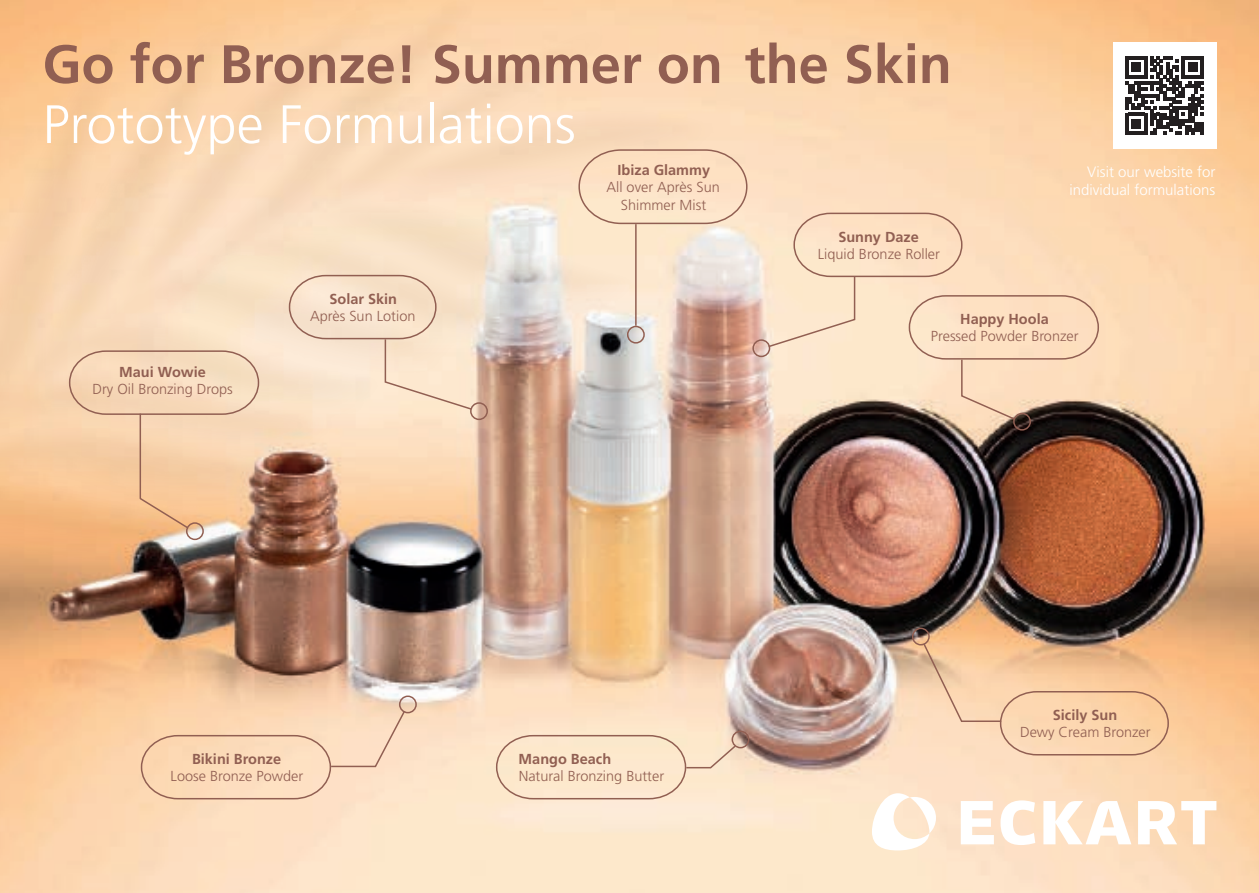
<style>
.page{position:relative;width:1259px;height:893px;background:#fff}
.page>*{position:absolute;margin:0;border:0;box-sizing:border-box;transform-origin:0 0}
.t1{font:700 54px "Frutiger LT Std";color:#915f52}
.t2{font:300 54px "Frutiger LT Std";color:#fff}
.t3{font:300 15px/18px "Frutiger LT Std";color:#fff;text-align:right}
.t4{font:300 14.4px/17.4px "Frutiger LT Std";color:#915f52;text-align:center}
.t5{font:700 14.4px "Frutiger LT Std";color:#915f52}
</style>
<div class="page">
<img style="left:0;top:0;width:1259px;height:893px">
<img style="left:0;top:0;width:789px;height:655px">
<svg style="left:960px;top:801px;width:34px;height:43px"></svg>
<svg style="left:1000px;top:800px;width:35px;height:45px"></svg>
<svg style="left:1043px;top:801px;width:88px;height:43px"></svg>
<svg style="left:1138px;top:801px;width:78px;height:43px"></svg>
<svg style="left:872px;top:793px;width:64px;height:57px"></svg>
<div style="left:1112px;top:43px;width:104px;height:106px;background:#fff"></div>
<svg style="left:1125px;top:56px;width:78px;height:79px"></svg>
<svg style="left:578px;top:149px;width:170px;height:76px;background:#f7dcc0"></svg>
<div style="left:470px;top:402px;width:18px;height:18px;border:2px solid #915f52;border-radius:50%"></div>
<svg style="left:68px;top:350px;width:192px;height:180px;background:#f2cba6"></svg>
<div style="left:186px;top:522px;width:18px;height:18px;border:2px solid #915f52;border-radius:50%"></div>
<div style="left:399px;top:695px;width:18px;height:18px;border:2px solid #915f52;border-radius:50%"></div>
<div style="left:731px;top:730px;width:18px;height:18px;border:2px solid #915f52;border-radius:50%"></div>
<div style="left:912px;top:628px;width:17px;height:17px;border:2px solid #915f52;border-radius:50%"></div>
<div style="left:627px;top:326px;width:18px;height:18px;border:2px solid #915f52;border-radius:50%"></div>
<div style="left:752px;top:339px;width:18px;height:18px;border:2px solid #915f52;border-radius:50%"></div>
<div style="left:1013px;top:413px;width:18px;height:18px;border:2px solid #915f52;border-radius:50%"></div>
<svg style="left:288px;top:274px;width:185px;height:137px;background:#f6e0c9"></svg>
<hr style="left:635px;top:224px;width:1px;height:102px;background:#915f52">
<svg style="left:140px;top:709px;width:266px;height:91px;background:#f8d7b8"></svg>
<svg style="left:767px;top:212px;width:332px;height:209px;background:#f0d5ba"></svg>
<svg style="left:922px;top:642px;width:247px;height:114px;background:#f4caa2"></svg>
<svg style="left:495px;top:734px;width:242px;height:66px;background:#f7e1c6"></svg>
<h1 class="t1" style="left:43px;top:33px;width:910px">Go for Bronze! Summer on the Skin</h1>
<h1 class="t2" style="left:43px;top:94px;width:535px">Prototype Formulations</h1>
<p class="t5" style="left:617px;top:161px;width:94px">Ibiza Glammy</p>
<p class="t4" style="left:606px;top:179px;width:115px">All over Après Sun<br>Shimmer Mist</p>
<p class="t5" style="left:838px;top:228px;width:82px">Sunny Daze</p>
<p class="t4" style="left:818px;top:246px;width:124px">Liquid Bronze Roller</p>
<p class="t3" style="left:1069px;top:163px;width:148px">Visit our website for individual formulations</p>
<p class="t5" style="left:119px;top:363px;width:88px">Maui Wowie</p>
<p class="t4" style="left:92px;top:381px;width:142px">Dry Oil Bronzing Drops</p>
<p class="t5" style="left:329px;top:290px;width:69px">Solar Skin</p>
<p class="t4" style="left:310px;top:308px;width:107px">Après Sun Lotion</p>
<p class="t5" style="left:960px;top:311px;width:90px">Happy Hoola</p>
<p class="t4" style="left:931px;top:328px;width:149px">Pressed Powder Bronzer</p>
<p class="t5" style="left:1052px;top:706px;width:66px">Sicily Sun</p>
<p class="t4" style="left:1020px;top:724px;width:132px">Dewy Cream Bronzer</p>
<p class="t5" style="left:192px;top:750px;width:91px">Bikini Bronze</p>
<p class="t4" style="left:171px;top:768px;width:134px">Loose Bronze Powder</p>
<p class="t5" style="left:518px;top:750px;width:94px">Mango Beach</p>
<p class="t4" style="left:519px;top:768px;width:147px">Natural Bronzing Butter</p>
</div>
